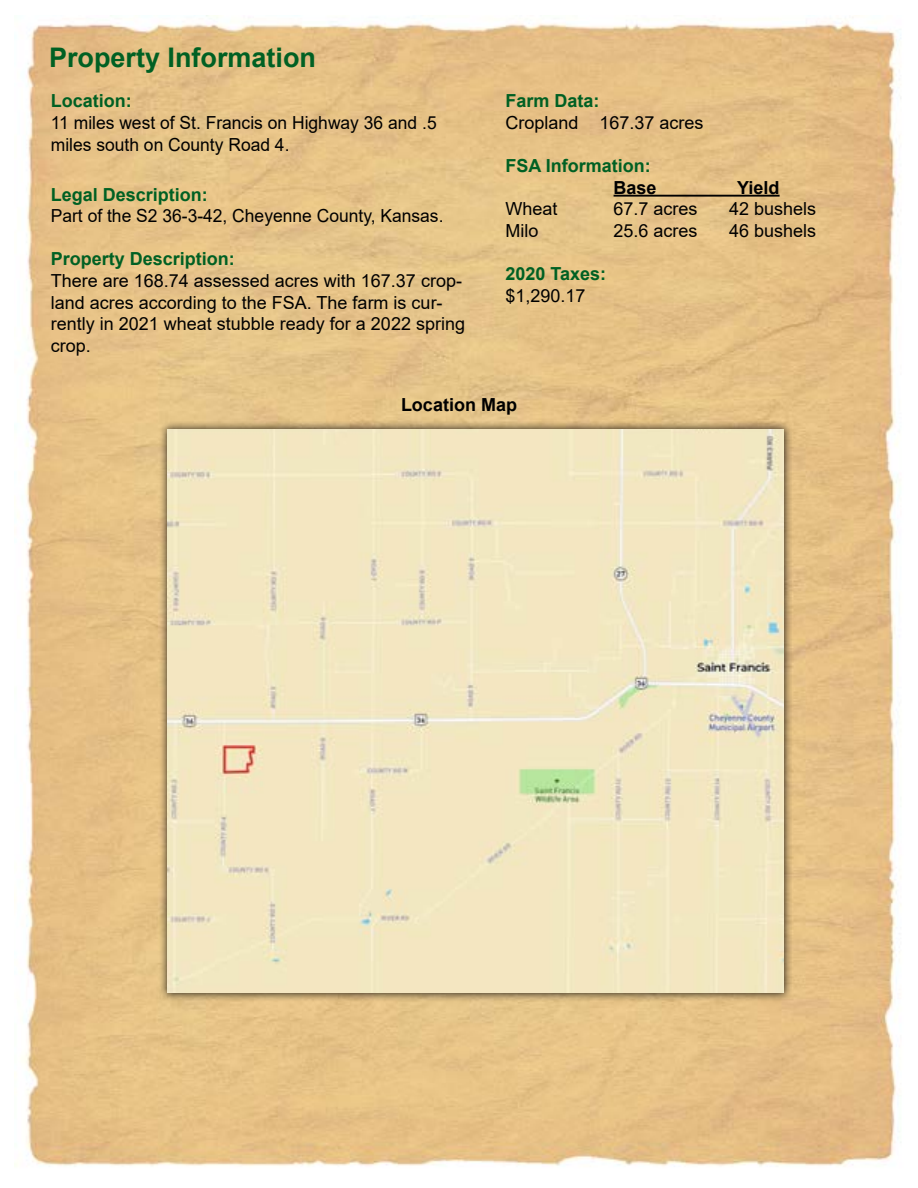
<style>
.page{position:relative;width:918px;height:1188px;background:#fff}
.page>*{position:absolute;margin:0;border:0;box-sizing:border-box;transform-origin:0 0}
.t1{font:700 27px "Arial";color:#006023}
.t2{font:18px/21.6px "Arial";color:#000}
.t3{font:700 18px "Arial";color:#006023}
.t4{font:700 18px "Arial";color:#000}
</style>
<div class="page">
<img style="left:14px;top:15px;width:887px;height:1152px">
<hr style="left:614px;top:195px;width:166px;height:2px;background:#000">
<div style="left:159px;top:421px;width:633px;height:580px;background:#000;opacity:.75"></div>
<img style="left:167px;top:430px;width:617px;height:563px">
<h1 class="t1" style="left:49px;top:39px;width:269px">Property Information</h1>
<p class="t3" style="left:51px;top:88px;width:83px">Location:</p>
<p class="t2" style="left:51px;top:112px;width:387px">11 miles west of St. Francis on Highway 36 and .5 miles south on County Road 4.</p>
<p class="t3" style="left:51px;top:181px;width:159px">Legal Description:</p>
<p class="t2" style="left:51px;top:205px;width:394px">Part of the S2 36-3-42, Cheyenne County, Kansas.</p>
<p class="t3" style="left:51px;top:246px;width:186px">Property Description:</p>
<p class="t2" style="left:51px;top:270px;width:416px">There are 168.74 assessed acres with 167.37 crop&shy;land acres according to the FSA. The farm is cur&shy;rently in 2021 wheat stubble ready for a 2022 spring crop.</p>
<p class="t3" style="left:506px;top:88px;width:96px">Farm Data:</p>
<p class="t2" style="left:506px;top:112px;width:199px">Cropland 167.37 acres</p>
<p class="t3" style="left:506px;top:153px;width:147px">FSA Information:</p>
<p class="t4" style="left:614px;top:175px;width:45px">Base</p>
<p class="t4" style="left:737px;top:175px;width:44px">Yield</p>
<p class="t2" style="left:506px;top:198px;width:54px">Wheat</p>
<p class="t2" style="left:614px;top:198px;width:86px">67.7 acres</p>
<p class="t2" style="left:729px;top:198px;width:89px">42 bushels</p>
<p class="t2" style="left:506px;top:220px;width:34px">Milo</p>
<p class="t2" style="left:614px;top:220px;width:86px">25.6 acres</p>
<p class="t2" style="left:729px;top:220px;width:89px">46 bushels</p>
<p class="t3" style="left:506px;top:261px;width:102px">2020 Taxes:</p>
<p class="t2" style="left:506px;top:285px;width:82px">$1,290.17</p>
<p class="t4" style="left:401px;top:392px;width:118px">Location Map</p>
</div>
